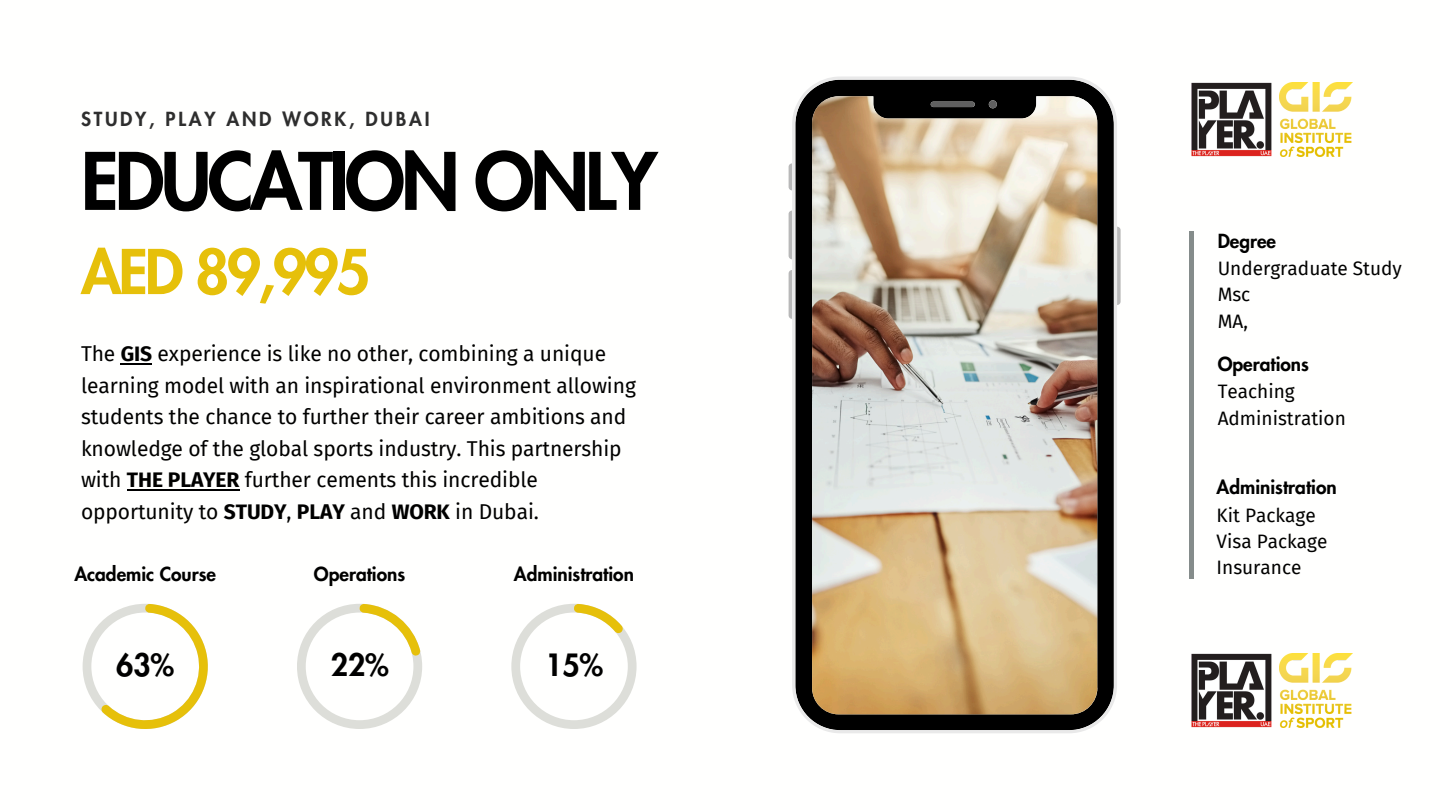
<style>
.page{position:relative;width:1440px;height:810px;background:#fff}
.page>*{position:absolute;margin:0;border:0;box-sizing:border-box;transform-origin:0 0}
.t1{font:800 77px "Futura LT Pro";letter-spacing:-.05em;color:#000}
.t2{font:800 60px "Futura LT Pro";letter-spacing:-.05em;color:#e6c00a}
.t3{font:800 30px "Futura LT Pro";color:#000}
.t4{font:21px/31.5px "Fira Sans";letter-spacing:-.005em;color:#000}
.t5{font:19px "Fira Sans";color:#000}
.t6{font:800 19px "Futura LT Pro";color:#000}
.t7{font:800 19px "Futura LT Pro";letter-spacing:.145em;color:#2e2e2e}
.s1{font-weight:700}
</style>
<div class="page">
<div style="left:1189px;top:231px;width:5px;height:348px;background:#858c8b"></div>
<svg style="left:83px;top:604px;width:125px;height:125px"></svg>
<svg style="left:297px;top:604px;width:125px;height:125px"></svg>
<hr style="left:121px;top:363px;width:31px;height:1px;background:#000">
<hr style="left:127px;top:489px;width:112px;height:1px;background:#000">
<svg style="left:789px;top:163px;width:3px;height:27px"></svg>
<svg style="left:789px;top:211px;width:3px;height:48px"></svg>
<svg style="left:789px;top:270px;width:3px;height:49px"></svg>
<svg style="left:1117px;top:227px;width:4px;height:78px"></svg>
<img style="left:792px;top:76px;width:325px;height:657px">
<svg style="left:511px;top:604px;width:126px;height:125px"></svg>
<img style="left:1279px;top:654px;width:73px;height:73px">
<img style="left:1191px;top:653px;width:81px;height:75px">
<img style="left:1279px;top:83px;width:73px;height:73px">
<img style="left:1191px;top:82px;width:81px;height:75px">
<h2 class="t7" style="left:81px;top:110px;width:350px">STUDY, PLAY AND WORK, DUBAI</h2>
<h4 class="t1" style="left:81px;top:146px;width:578px">EDUCATION ONLY</h4>
<p class="t2" style="left:81px;top:245px;width:291px">AED 89,995</p>
<h1 class="t4" style="left:81px;top:339px;width:556px">The <span class="s1">GIS</span> experience is like no other, combining a unique learning model with an inspirational environment allowing students the chance to further their career ambitions and knowledge of the global sports industry. This partnership with <span class="s1">THE PLAYER</span> further cements this incredible opportunity to <span class="s1">STUDY</span>, <span class="s1">PLAY</span> and <span class="s1">WORK</span> in Dubai.</h1>
<p class="t6" style="left:74px;top:566px;width:143px">Academic Course</p>
<h5 class="t6" style="left:314px;top:566px;width:93px">Operations</h5>
<h5 class="t6" style="left:514px;top:566px;width:122px">Administration</h5>
<h5 class="t3" style="left:116px;top:651px;width:59px">63%</h5>
<h5 class="t3" style="left:331px;top:651px;width:59px">22%</h5>
<p class="t3" style="left:545px;top:651px;width:59px">15%</p>
<p class="t6" style="left:1218px;top:232px;width:60px">Degree</p>
<h5 class="t5" style="left:1218px;top:257px;width:186px">Undergraduate Study</h5>
<p class="t5" style="left:1218px;top:284px;width:34px">Msc</p>
<p class="t5" style="left:1218px;top:310px;width:32px">MA,</p>
<h3 class="t6" style="left:1218px;top:355px;width:93px">Operations</h3>
<h5 class="t5" style="left:1218px;top:381px;width:79px">Teaching</h5>
<h3 class="t5" style="left:1218px;top:407px;width:130px">Administration</h3>
<h3 class="t6" style="left:1217px;top:479px;width:122px">Administration</h3>
<p class="t5" style="left:1217px;top:504px;width:101px">Kit Package</p>
<p class="t5" style="left:1217px;top:530px;width:112px">Visa Package</p>
<p class="t5" style="left:1217px;top:556px;width:86px">Insurance</p>
</div>
